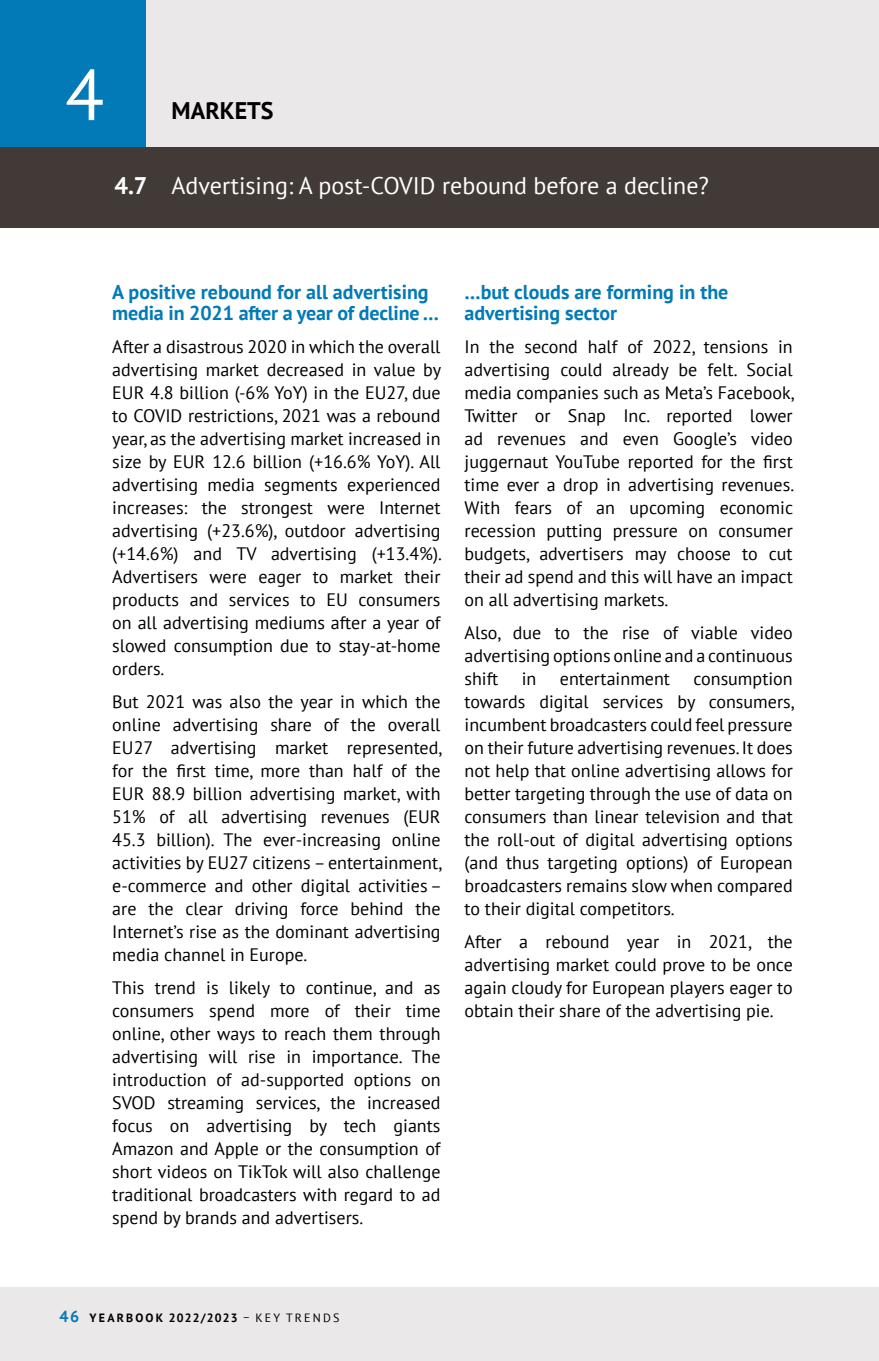
<style>
.page{position:relative;width:879px;height:1361px;background:#fff}
.page>*{position:absolute;margin:0;border:0;box-sizing:border-box;transform-origin:0 0}
.t1{font:71.6px "PT Sans";color:#fff}
.t2{font:24px "PT Sans";color:#fff}
.t3{font:700 24px "PT Sans";color:#000}
.t4{font:700 20px/21px "PT Sans";color:#017ab7}
.t5{font:18px/23px "PT Sans";color:#000;text-align:justify}
.t6{font:700 12px "PT Sans";letter-spacing:.18em;color:#000}
.s1{font-weight:700}
.s2{font-size:16px;color:#017ab7}
.s3{font-weight:400}
</style>
<div class="page">
<div style="left:0;top:1287px;width:879px;height:74px;background:#eae8e8"></div>
<div style="left:0;top:0;width:879px;height:227px;background:#eae8e8"></div>
<div style="left:0;top:147px;width:879px;height:80px;background:#423a36"></div>
<div style="left:0;top:0;width:146px;height:147px;background:#017ab7"></div>
<h1 class="t1" style="left:65px;top:49px;width:40px">4</h1>
<h2 class="t3" style="left:172px;top:94px;width:103px">MARKETS</h2>
<h2 class="t2" style="left:114px;top:170px;width:596px"><span class="s1">4.7</span> Advertising: A post-COVID rebound before a decline?</h2>
<p class="t4" style="left:112px;top:281px;width:328px">A positive rebound for all advertising media in 2021 after a year of decline …</p>
<p class="t5" style="left:112px;top:334px;width:331px">After a disastrous 2020 in which the overall advertising market decreased in value by EUR 4.8 billion (-6% YoY) in the EU27, due to COVID restrictions, 2021 was a rebound year, as the advertising market increased in size by EUR 12.6 billion (+16.6% YoY). All advertising media segments experienced increases: the strongest were Internet advertising (+23.6%), outdoor advertising (+14.6%) and TV advertising (+13.4%).<br>Advertisers were eager to market their products and services to EU consumers on all advertising mediums after a year of slowed consumption due to stay-at-home orders.</p>
<p class="t5" style="left:112px;top:689px;width:331px">But 2021 was also the year in which the online advertising share of the overall EU27 advertising market represented, for the first time, more than half of the EUR 88.9 billion advertising market, with 51% of all advertising revenues (EUR 45.3 billion). The ever-increasing online activities by EU27 citizens –entertainment, e-commerce and other digital activities– are the clear driving force behind the Internet’s rise as the dominant advertising media channel in Europe.</p>
<p class="t5" style="left:112px;top:975px;width:330px">This trend is likely to continue, and as consumers spend more of their time online, other ways to reach them through advertising will rise in importance. The introduction of ad-supported options on SVOD streaming services, the increased focus on advertising by tech giants Amazon and Apple or the consumption of short videos on TikTok will also challenge traditional broadcasters with regard to ad spend by brands and advertisers.</p>
<p class="t4" style="left:464px;top:281px;width:265px">…but clouds are forming in the advertising sector</p>
<p class="t5" style="left:464px;top:334px;width:331px">In the second half of 2022, tensions in advertising could already be felt. Social media companies such as Meta’s Facebook, Twitter or Snap Inc. reported lower ad revenues and even Google’s video juggernaut YouTube reported for the first time ever a drop in advertising revenues.<br>With fears of an upcoming economic recession putting pressure on consumer budgets, advertisers may choose to cut their ad spend and this will have an impact on all advertising markets.</p>
<p class="t5" style="left:464px;top:620px;width:330px">Also, due to the rise of viable video advertising options online and a continuous shift</p>
<p class="t5" style="left:464px;top:666px;width:331px;text-indent:229px">consumption towards digital services by consumers, incumbent broadcasters could feel pressure on their future advertising revenues. It does not help that online advertising allows for better targeting through the use of data on consumers than linear television and that the roll-out of digital advertising options (and thus targeting options) of European broadcasters remains slow when compared to their digital competitors.</p>
<p class="t5" style="left:464px;top:929px;width:330px">After a rebound year in 2021, the advertising market could prove to be once again cloudy for European players eager to obtain their share of the advertising pie.</p>
<p class="t5" style="left:522px;top:666px;width:16px">in</p>
<p class="t5" style="left:560px;top:666px;width:112px">entertainment</p>
<p class="t6" style="left:60px;top:1309px;width:281px"><span class="s2">46</span> YEARBOOK 2022/2023 <span class="s3">– KEY TRENDS</span></p>
</div>
